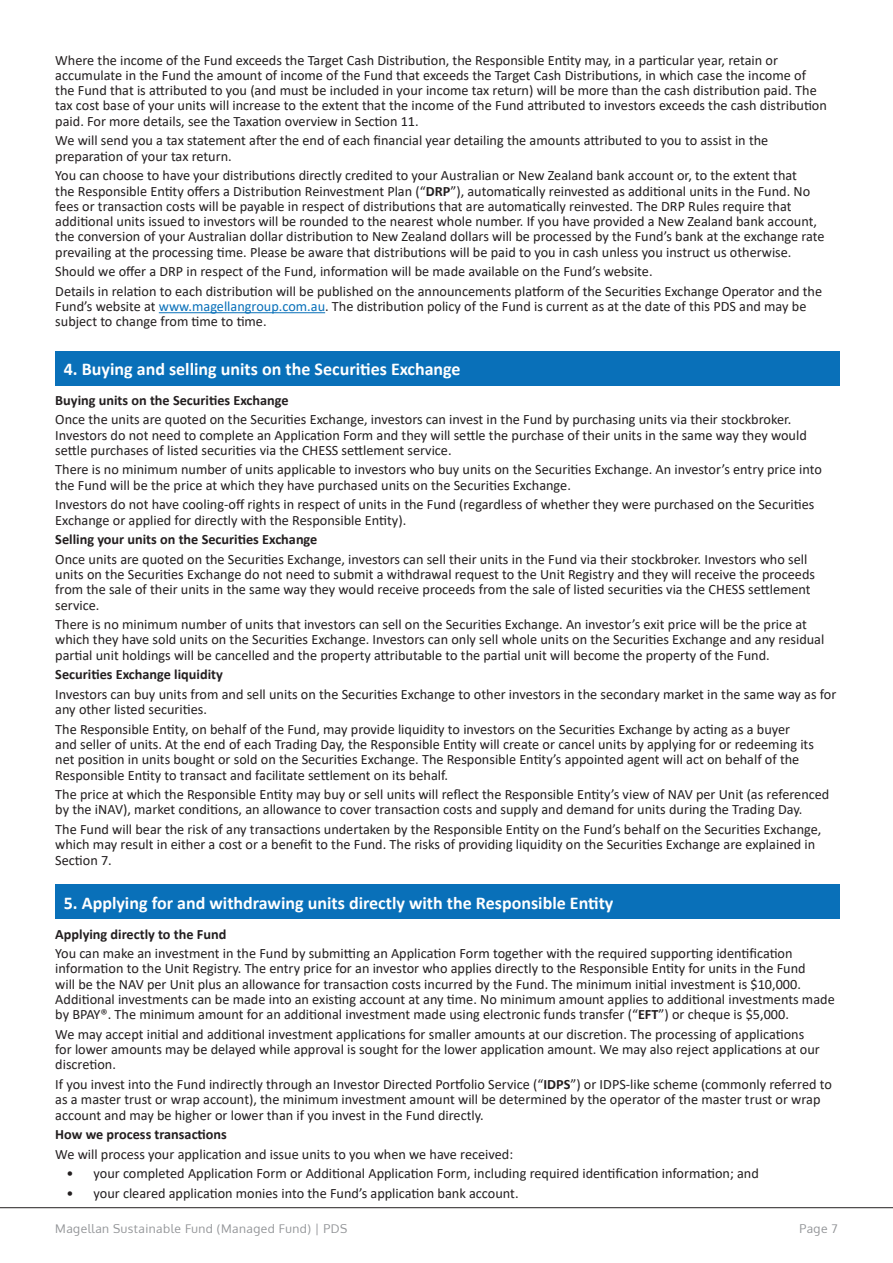
<style>
.page{position:relative;width:893px;height:1263px;background:#fff}
.page>*{position:absolute;margin:0;border:0;box-sizing:border-box;transform-origin:0 0}
.Heading_1{font:700 18px "Calibri";color:#fff}
.Body_Text{font:14.25px/15.3px "Calibri";color:#231f20}
.Body_text_bold{font:700 14.25px "Calibri";color:#231f20}
.Body_Text-2{font:700 14.25px "Calibri";color:#231f20}
.t1{font:12px "Oxygen";letter-spacing:.04em;color:#939598}
.s1{font-weight:700}
.s2{color:#0970b9}
</style>
<div class="page">
<hr style="left:0;top:1207px;width:893px;height:1px;background:#231f20">
<hr style="left:159px;top:312px;width:166px;height:1px;background:#0970b9">
<div style="left:55px;top:351px;width:785px;height:34px;background:#0970b9"></div>
<div style="left:55px;top:885px;width:785px;height:34px;background:#0970b9"></div>
<p class="Body_Text" style="left:55px;top:52px;width:773px">Where the income of the Fund exceeds the Target Cash Distribution, the Responsible Entity may, in a particular year, retain or accumulate in the Fund the amount of income of the Fund that exceeds the Target Cash Distributions, in which case the income of the Fund that is attributed to you (and must be included in your income tax return) will be more than the cash distribution paid. The tax cost base of your units will increase to the extent that the income of the Fund attributed to investors exceeds the cash distribution paid. For more details, see the Taxation overview in Section 11.</p>
<p class="Body_Text" style="left:55px;top:133px;width:715px">We will send you a tax statement after the end of each financial year detailing the amounts attributed to you to assist in the preparation of your tax return.</p>
<p class="Body_Text" style="left:55px;top:167px;width:771px">You can choose to have your distributions directly credited to your Australian or New Zealand bank account or, to the extent that<br>the Responsible Entity offers a Distribution Reinvestment Plan (“<span class="s1">DRP</span>”), automatically reinvested as additional units in the Fund. No fees or transaction costs will be payable in respect of distributions that are automatically reinvested. The DRP Rules require that additional units issued to investors will be rounded to the nearest whole number. If you have provided a New Zealand bank account, the conversion of your Australian dollar distribution to New Zealand dollars will be processed by the Fund’s bank at the exchange rate prevailing at the processing time. Please be aware that distributions will be paid to you in cash unless you instruct us otherwise.</p>
<p class="Body_Text" style="left:55px;top:264px;width:599px">Should we offer a DRP in respect of the Fund, information will be made available on the Fund’s website.</p>
<p class="Body_Text" style="left:55px;top:283px;width:768px">Details in relation to each distribution will be published on the announcements platform of the Securities Exchange Operator and the<br>Fund’s website at <span class="s2">www.magellangroup.com.au</span>. The distribution policy of the Fund is current as at the date of this PDS and may be subject to change from time to time.</p>
<p class="Heading_1" style="left:64px;top:356px;width:398px">4. Buying and selling units on the Securities Exchange</p>
<p class="Body_text_bold" style="left:55px;top:390px;width:235px">Buying units on the Securities Exchange</p>
<p class="Body_Text" style="left:55px;top:411px;width:753px">Once the units are quoted on the Securities Exchange, investors can invest in the Fund by purchasing units via their stockbroker.<br>Investors do not need to complete an Application Form and they will settle the purchase of their units in the same way they would settle purchases of listed securities via the CHESS settlement service.</p>
<p class="Body_Text" style="left:55px;top:462px;width:768px">There is no minimum number of units applicable to investors who buy units on the Securities Exchange. An investor’s entry price into the Fund will be the price at which they have purchased units on the Securities Exchange.</p>
<p class="Body_Text" style="left:55px;top:496px;width:761px">Investors do not have cooling-off rights in respect of units in the Fund (regardless of whether they were purchased on the Securities<br>Exchange or applied for directly with the Responsible Entity).</p>
<p class="Body_text_bold" style="left:55px;top:529px;width:264px">Selling your units on the Securities Exchange</p>
<p class="Body_Text" style="left:55px;top:551px;width:761px">Once units are quoted on the Securities Exchange, investors can sell their units in the Fund via their stockbroker. Investors who sell units on the Securities Exchange do not need to submit a withdrawal request to the Unit Registry and they will receive the proceeds from the sale of their units in the same way they would receive proceeds from the sale of listed securities via the CHESS settlement service.</p>
<p class="Body_Text" style="left:55px;top:616px;width:771px">There is no minimum number of units that investors can sell on the Securities Exchange. An investor’s exit price will be the price at which they have sold units on the Securities Exchange. Investors can only sell whole units on the Securities Exchange and any residual partial unit holdings will be cancelled and the property attributable to the partial unit will become the property of the Fund.</p>
<p class="Body_text_bold" style="left:55px;top:664px;width:169px">Securities Exchange liquidity</p>
<p class="Body_Text" style="left:55px;top:686px;width:783px">Investors can buy units from and sell units on the Securities Exchange to other investors in the secondary market in the same way as for any other listed securities.</p>
<p class="Body_Text" style="left:55px;top:721px;width:760px">The Responsible Entity, on behalf of the Fund, may provide liquidity to investors on the Securities Exchange by acting as a buyer and seller of units. At the end of each Trading Day, the Responsible Entity will create or cancel units by applying for or redeeming its net position in units bought or sold on the Securities Exchange. The Responsible Entity’s appointed agent will act on behalf of the Responsible Entity to transact and facilitate settlement on its behalf.</p>
<p class="Body_Text" style="left:55px;top:786px;width:776px">The price at which the Responsible Entity may buy or sell units will reflect the Responsible Entity’s view of NAV per Unit (as referenced by the iNAV), market conditions, an allowance to cover transaction costs and supply and demand for units during the Trading Day.</p>
<p class="Body_Text" style="left:55px;top:821px;width:768px">The Fund will bear the risk of any transactions undertaken by the Responsible Entity on the Fund’s behalf on the Securities Exchange, which may result in either a cost or a benefit to the Fund. The risks of providing liquidity on the Securities Exchange are explained in<br>Section 7.</p>
<p class="Heading_1" style="left:64px;top:890px;width:551px">5. Applying for and withdrawing units directly with the Responsible Entity</p>
<p class="Body_Text-2" style="left:55px;top:924px;width:173px">Applying directly to the Fund</p>
<p class="Body_Text" style="left:55px;top:945px;width:781px">You can make an investment in the Fund by submitting an Application Form together with the required supporting identification information to the Unit Registry. The entry price for an investor who applies directly to the Responsible Entity for units in the Fund<br>will be the NAV per Unit plus an allowance for transaction costs incurred by the Fund. The minimum initial investment is $10,000.<br>Additional investments can be made into an existing account at any time. No minimum amount applies to additional investments made by BPAY®. The minimum amount for an additional investment made using electronic funds transfer (“<span class="s1">EFT</span>”) or cheque is $5,000.</p>
<p class="Body_Text" style="left:55px;top:1026px;width:766px">We may accept initial and additional investment applications for smaller amounts at our discretion. The processing of applications for lower amounts may be delayed while approval is sought for the lower application amount. We may also reject applications at our discretion.</p>
<p class="Body_Text" style="left:55px;top:1076px;width:778px">If you invest into the Fund indirectly through an Investor Directed Portfolio Service (“<span class="s1">IDPS</span>”) or IDPS-like scheme (commonly referred to as a master trust or wrap account), the minimum investment amount will be determined by the operator of the master trust or wrap account and may be higher or lower than if you invest in the Fund directly.</p>
<p class="Body_Text-2" style="left:55px;top:1124px;width:173px">How we process transactions</p>
<p class="Body_Text" style="left:55px;top:1146px;width:459px">We will process your application and issue units to you when we have received:</p>
<p class="Body_Text" style="left:67px;top:1165px;width:694px">• your completed Application Form or Additional Application Form, including required identification information; and</p>
<p class="Body_Text" style="left:67px;top:1185px;width:454px">• your cleared application monies into the Fund’s application bank account.</p>
<p class="t1" style="left:55px;top:1221px;width:293px">Magellan Sustainable Fund (Managed Fund) | PDS</p>
<p class="t1" style="left:799px;top:1221px;width:40px">Page 7</p>
</div>
